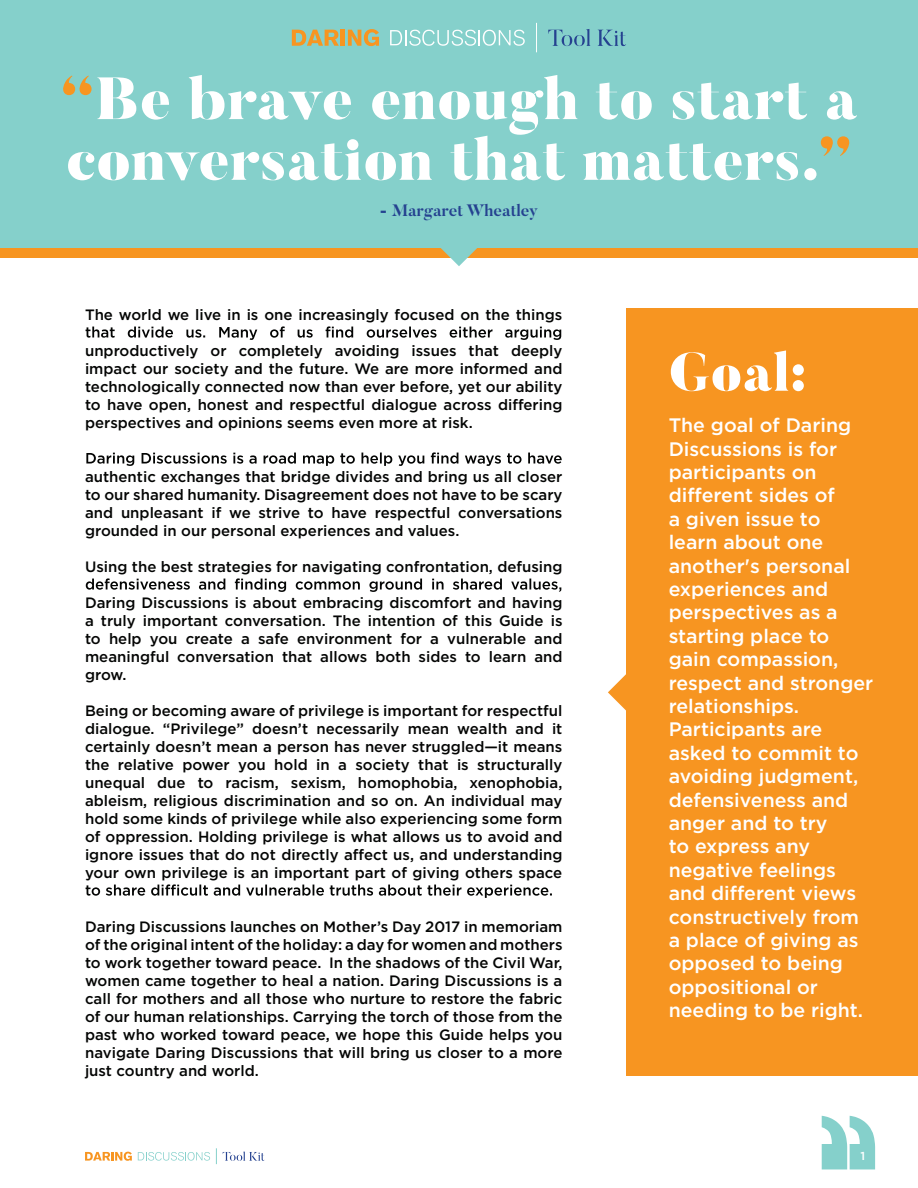
<style>
.page{position:relative;width:918px;height:1188px;background:#fff}
.page>*{position:absolute;margin:0;border:0;box-sizing:border-box;transform-origin:0 0}
.t1{font:900 59.25px/60.8px "Butler";color:#fff}
.t2{font:900 54px "Butler";color:#fff}
.t3{font:500 19.5px/23.4px "B47 m 4 N";color:#fff}
.t4{font:700 16.5px "Butler";color:#254290}
.t5{font:500 15px/18px "B47 m 4 N";color:#040504;text-align:justify}
.t6{font:500 11.55px "B47 m 4 N";color:#fff;scale:1.04 1}
.s1{color:#f79521}
.s2{font-weight:900}
</style>
<div class="page">
<svg style="left:85px;top:1152px;width:47px;height:9px"></svg>
<svg style="left:138px;top:1152px;width:72px;height:9px"></svg>
<svg style="left:223px;top:1152px;width:42px;height:9px"></svg>
<svg style="left:216px;top:1148px;width:1px;height:16px"></svg>
<svg style="left:822px;top:1116px;width:53px;height:53px"></svg>
<div style="left:0;top:0;width:918px;height:252px;background:#85d0cb"></div>
<svg style="left:86px;top:326px;width:475px;height:14px"></svg>
<svg style="left:86px;top:452px;width:476px;height:14px"></svg>
<svg style="left:86px;top:578px;width:475px;height:14px"></svg>
<svg style="left:86px;top:884px;width:466px;height:14px"></svg>
<div style="left:626px;top:309px;width:292px;height:767px;background:#f79521"></div>
<div style="left:0;top:248px;width:918px;height:9px;background:#f79521"></div>
<svg style="left:292px;top:30px;width:47px;height:16px"></svg>
<hr style="left:341px;top:30px;width:4px;height:16px;background:#f79521">
<svg style="left:348px;top:29px;width:31px;height:17px"></svg>
<svg style="left:390px;top:30px;width:135px;height:16px"></svg>
<svg style="left:548px;top:29px;width:78px;height:17px"></svg>
<svg style="left:536px;top:23px;width:1px;height:29px"></svg>
<svg style="left:441px;top:248px;width:40px;height:18px"></svg>
<svg style="left:608px;top:674px;width:18px;height:37px"></svg>
<h1 class="t1" style="left:60px;top:70px;width:800px"><span class="s1">“</span>Be brave enough to start a conversation that matters.<span class="s1">”</span></h1>
<p class="t4" style="left:380px;top:199px;width:160px"><span class="s2">-</span> Margaret Wheatley</p>
<p class="t5" style="left:85px;top:305px;width:479px">The world we live in is one increasingly focused on the things</p>
<p class="t5" style="left:85px;top:341px;width:479px">unproductively or completely avoiding issues that deeply impact our society and the future. We are more informed and technologically connected now than ever before, yet our ability to have open, honest and respectful dialogue across differing perspectives and opinions seems even more at risk.</p>
<p class="t5" style="left:85px;top:467px;width:479px">authentic exchanges that bridge divides and bring us all closer to our shared humanity. Disagreement does not have to be scary and unpleasant if we strive to have respectful conversations grounded in our personal experiences and values.</p>
<p class="t5" style="left:85px;top:557px;width:479px">Using the best strategies for navigating confrontation, defusing</p>
<p class="t5" style="left:85px;top:593px;width:479px">Daring Discussions is about embracing discomfort and having a truly important conversation. The intention of this Guide is to help you create a safe environment for a vulnerable and meaningful conversation that allows both sides to learn and grow.</p>
<p class="t5" style="left:85px;top:701px;width:479px">Being or becoming aware of privilege is important for respectful dialogue. “Privilege” doesn’t necessarily mean wealth and it certainly doesn’t mean a person has never struggled—it means the relative power you hold in a society that is structurally unequal due to racism, sexism, homophobia, xenophobia, ableism, religious discrimination and so on. An individual may hold some kinds of privilege while also experiencing some form of oppression. Holding privilege is what allows us to avoid and ignore issues that do not directly affect us, and understanding your own privilege is an important part of giving others space</p>
<p class="t5" style="left:85px;top:917px;width:479px">Daring Discussions launches on Mother’s Day 2017 in memoriam of the original intent of the holiday: a day for women and mothers to work together toward peace. In the shadows of the Civil War, women came together to heal a nation. Daring Discussions is a call for mothers and all those who nurture to restore the fabric of our human relationships. Carrying the torch of those from the past who worked toward peace, we hope this Guide helps you navigate Daring Discussions that will bring us closer to a more just country and world.</p>
<h2 class="t2" style="left:669px;top:338px;width:140px">Goal:</h2>
<p class="t3" style="left:669px;top:413px;width:206px">The goal of Daring<br>Discussions is for participants on different sides of<br>a given issue to learn about one another's personal experiences and perspectives as a starting place to gain compassion, respect and stronger relationships.<br>Participants are asked to commit to avoiding judgment, defensiveness and anger and to try<br>to express any negative feelings and different views constructively from a place of giving as opposed to being oppositional or needing to be right.</p>
<p class="t6" style="left:860px;top:1149px;width:6px">1</p>
</div>
